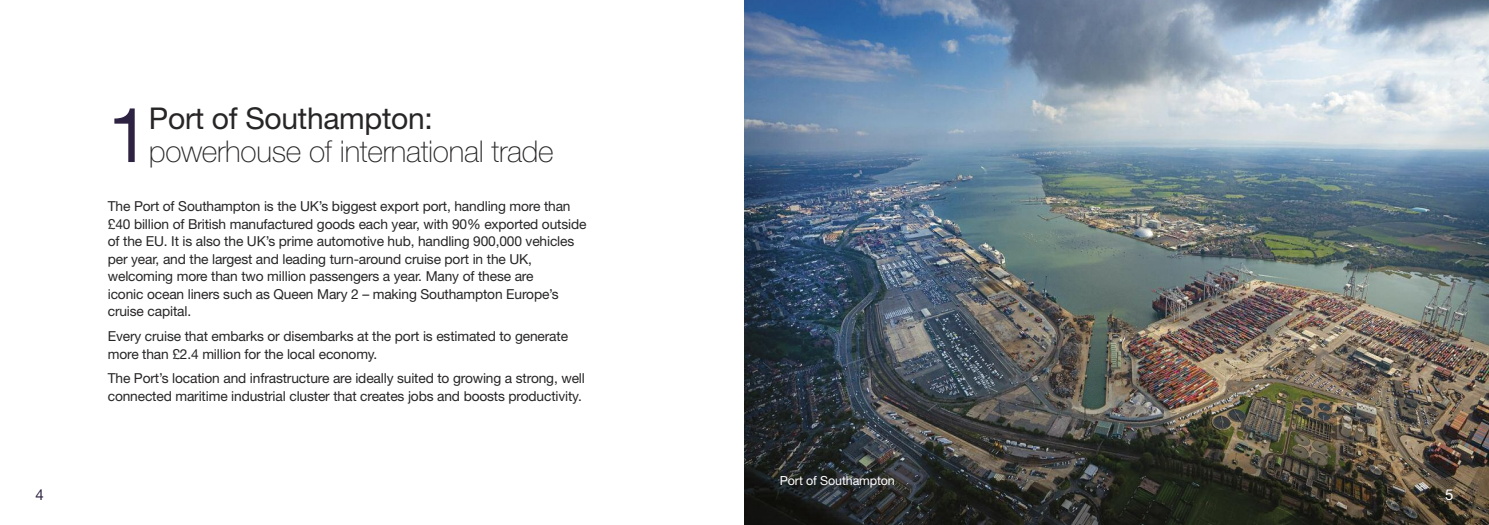
<style>
.page{position:relative;width:1489px;height:525px;background:#fff}
.page>*{position:absolute;margin:0;border:0;box-sizing:border-box;transform-origin:0 0}
.t1{font:75.5px "Helvetica Neue LT Std";color:#2d2241}
.t2{font:100 30px "Helvetica Neue LT Std";letter-spacing:-.01em;color:#272526}
.t3{font:30px "Helvetica Neue LT Std";letter-spacing:-.01em;color:#272526}
.t4{font:15px "Helvetica Neue LT Std";color:#2d2241}
.t5{font:15px "Helvetica Neue LT Std";color:#fff}
.t6{font:13.75px/17.5px "Helvetica Neue LT Std";letter-spacing:-.01em;color:#272526}
.t7{font:12.5px "Helvetica Neue LT Std";letter-spacing:-.01em;color:#fff}
</style>
<div class="page">
<img style="left:744px;top:0;width:744px;height:524px">
<h1 class="t1" style="left:108px;top:108px;width:43px">1</h1>
<h2 class="t3" style="left:149px;top:108px;width:285px">Port of Southampton:</h2>
<h2 class="t2" style="left:149px;top:140px;width:406px">powerhouse of international trade</h2>
<p class="t6" style="left:108px;top:199px;width:480px">The Port of Southampton is the UK’s biggest export port, handling more than £40 billion of British manufactured goods each year, with 90% exported outside of the EU. It is also the UK’s prime automotive hub, handling 900,000 vehicles per year, and the largest and leading turn-around cruise port in the UK, welcoming more than two million passengers a year. Many of these are<br>iconic ocean liners such as Queen Mary 2 – making Southampton Europe’s cruise capital.</p>
<p class="t6" style="left:108px;top:328px;width:462px">Every cruise that embarks or disembarks at the port is estimated to generate more than £2.4 million for the local economy.</p>
<p class="t6" style="left:108px;top:370px;width:478px">The Port’s location and infrastructure are ideally suited to growing a strong, well connected maritime industrial cluster that creates jobs and boosts productivity.</p>
<p class="t7" style="left:780px;top:476px;width:116px">Port of Southampton</p>
<p class="t4" style="left:35px;top:489px;width:10px">4</p>
<p class="t5" style="left:1444px;top:489px;width:10px">5</p>
</div>
